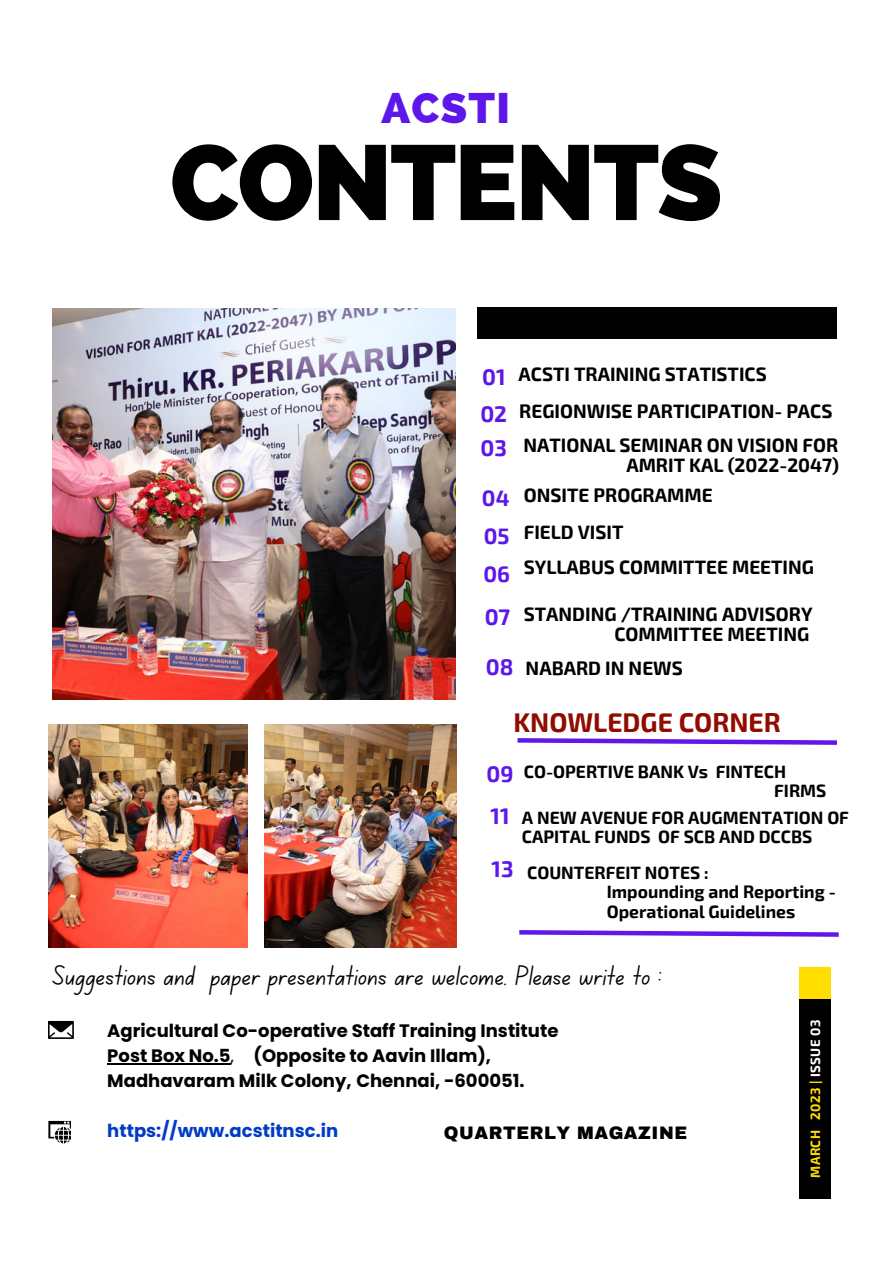
<style>
.page{position:relative;width:893px;height:1264px;background:#fff}
.page>*{position:absolute;margin:0;border:0;box-sizing:border-box;transform-origin:0 0}
.t1{font:800 105.9px "Raleway";letter-spacing:-.02em;color:#000}
.t2{font:800 42.75px "Raleway";letter-spacing:.03em;color:#5e17eb}
.t3{font:28.5px "Canva School Font";color:#000}
.t4{font:700 26.4px "Exo 2";color:#910c00}
.t5{font:700 22.2px "Exo 2";color:#5e17eb}
.t6{font:700 21.9px "Exo 2";color:#5e17eb}
.t7{font:700 18.9px "Exo 2";color:#000}
.t8{font:700 18px "Poppins";color:#000}
.t9{font:700 18px "Poppins";color:#023bc6}
.t10{font:900 17.7px "Archivo";letter-spacing:.03em;color:#000}
.t11{font:700 17.55px/19px "Exo 2";color:#000}
.t12{font:700 13.2px "Exo 2";letter-spacing:.03em;color:#ffde00}
.s1{font-weight:400}
.s2{color:#fff}
</style>
<div class="page">
<div style="left:799px;top:998px;width:31px;height:201px;background:#000"></div>
<div style="left:477px;top:307px;width:359px;height:31px;background:#000"></div>
<div style="left:799px;top:967px;width:31px;height:31px;background:#ffde00"></div>
<img style="left:52px;top:308px;width:403px;height:391px">
<img style="left:48px;top:724px;width:199px;height:223px">
<img style="left:265px;top:724px;width:191px;height:223px">
<svg style="left:48px;top:1020px;width:25px;height:18px"></svg>
<svg style="left:48px;top:1120px;width:23px;height:23px"></svg>
<svg style="left:517px;top:738px;width:320px;height:7px"></svg>
<svg style="left:519px;top:930px;width:320px;height:7px"></svg>
<hr style="left:107px;top:1062px;width:124px;height:2px;background:#000">
<p class="t2" style="left:381px;top:83px;width:130px">ACSTI</p>
<p class="t1" style="left:170px;top:120px;width:554px">CONTENTS</p>
<p class="t5" style="left:482px;top:362px;width:25px">01</p>
<p class="t7" style="left:518px;top:361px;width:250px">ACSTI TRAINING STATISTICS</p>
<p class="t5" style="left:480px;top:399px;width:28px">02</p>
<p class="t5" style="left:480px;top:433px;width:28px">03</p>
<p class="t7" style="left:523px;top:433px;width:316px">NATIONAL SEMINAR ON VISION FOR</p>
<p class="t7" style="left:626px;top:452px;width:214px">AMRIT KAL (2022-2047)</p>
<p class="t7" style="left:519px;top:398px;width:315px">REGIONWISE PARTICIPATION- PACS</p>
<p class="t6" style="left:482px;top:484px;width:29px">04</p>
<p class="t7" style="left:524px;top:483px;width:190px">ONSITE PROGRAMME</p>
<p class="t6" style="left:484px;top:522px;width:27px">05</p>
<p class="t7" style="left:523px;top:520px;width:101px">FIELD VISIT</p>
<p class="t6" style="left:483px;top:560px;width:28px">06</p>
<p class="t7" style="left:523px;top:554px;width:292px">SYLLABUS COMMITTEE MEETING</p>
<p class="t5" style="left:484px;top:602px;width:27px">07</p>
<p class="t5" style="left:486px;top:652px;width:29px">08</p>
<p class="t7" style="left:523px;top:601px;width:290px">STANDING /TRAINING ADVISORY</p>
<p class="t7" style="left:614px;top:621px;width:196px">COMMITTEE MEETING</p>
<p class="t7" style="left:525px;top:656px;width:159px">NABARD IN NEWS</p>
<p class="t4" style="left:513px;top:705px;width:269px">KNOWLEDGE CORNER</p>
<p class="t11" style="left:523px;top:760px;width:264px">CO-OPERTIVE BANK Vs FINTECH</p>
<p class="t11" style="left:774px;top:780px;width:54px">FIRMS</p>
<p class="t11" style="left:522px;top:807px;width:328px">A NEW AVENUE FOR AUGMENTATION OF<br>CAPITAL FUNDS OF SCB AND DCCBS</p>
<p class="t11" style="left:527px;top:862px;width:183px">COUNTERFEIT NOTES :</p>
<p class="t11" style="left:606px;top:881px;width:230px">Impounding and Reporting -</p>
<p class="t11" style="left:606px;top:900px;width:190px">Operational Guidelines</p>
<p class="t5" style="left:486px;top:760px;width:28px">09</p>
<p class="t5" style="left:490px;top:802px;width:20px">11</p>
<p class="t5" style="left:491px;top:855px;width:24px">13</p>
<p class="t3" style="left:53px;top:963px;width:611px">Suggestions and paper presentations are welcome. Please write to :</p>
<p class="t8" style="left:107px;top:1018px;width:452px">Agricultural Co-operative Staff Training Institute</p>
<p class="t8" style="left:107px;top:1042px;width:385px">Post Box No.5<span class="s1">,</span> (Opposite to Aavin Illam),</p>
<p class="t8" style="left:107px;top:1067px;width:419px">Madhavaram Milk Colony, Chennai, -600051.</p>
<p class="t9" style="left:107px;top:1118px;width:232px">https://www.acstitnsc.in</p>
<p class="t10" style="left:444px;top:1123px;width:245px">QUARTERLY MAGAZINE</p>
<p class="t12" style="left:806px;top:1177px;width:159px;rotate:-90deg">MARCH 2023 | <span class="s2">ISSUE 03</span></p>
</div>
